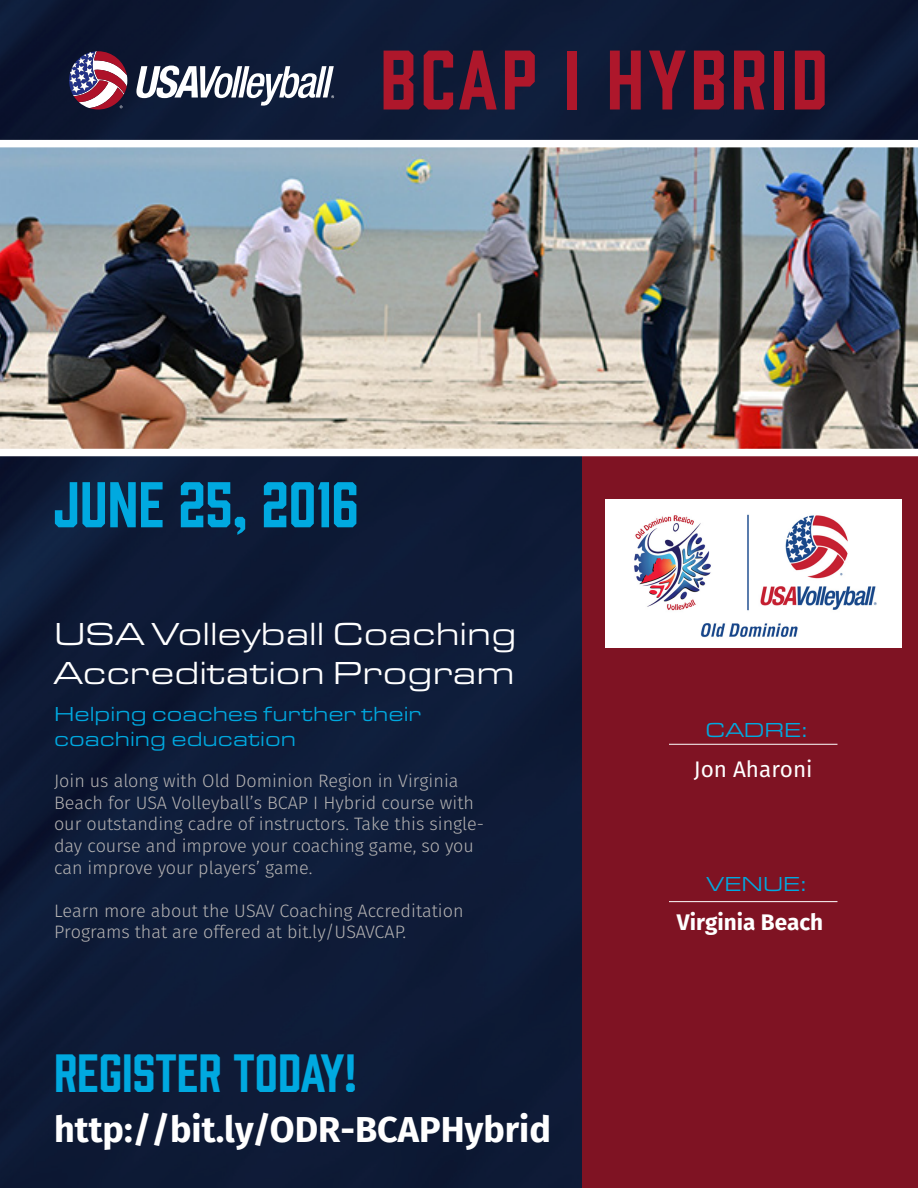
<style>
.page{position:relative;width:918px;height:1188px;background:#0e1b37}
.page>*{position:absolute;margin:0;border:0;box-sizing:border-box;transform-origin:0 0}
.t1{font:77.55px "Prohibition";letter-spacing:.05em;color:#ae172b}
.t2{font:59.4px "Prohibition";color:#00a9e0}
.t3{font:49.5px "Prohibition";color:#00a9e0}
.t4{font:700 36px "Fira Sans";color:#fff}
.t5{font:33px/39.6px "Eurostile Ext";color:#fff}
.t6{font:700 22.5px "Fira Sans";color:#fff}
.t7{font:22.5px "Fira Sans";color:#fff}
.t8{font:21px/25.2px "Eurostile Ext";color:#00a9e0}
.t9{font:300 18px/21.6px "Fira Sans";color:#b4b2b2}
</style>
<div class="page">
<div style="left:582px;top:447px;width:336px;height:741px;background:#7f1323"></div>
<img style="left:0;top:140px;width:918px;height:316px">
<img style="left:605px;top:500px;width:296px;height:147px">
<hr style="left:669px;top:744px;width:168px;height:1px;background:#fff">
<svg style="left:135px;top:66px;width:199px;height:40px"></svg>
<svg style="left:69px;top:51px;width:58px;height:59px"></svg>
<hr style="left:669px;top:901px;width:168px;height:1px;background:#fff">
<p class="t1" style="left:380px;top:26px;width:449px">BCAP I HYBRID</p>
<p class="t2" style="left:54px;top:463px;width:306px">JUNE 25, 2016</p>
<p class="t5" style="left:54px;top:613px;width:464px">USA Volleyball Coaching<br>Accreditation Program</p>
<p class="t8" style="left:54px;top:701px;width:369px">Helping coaches further their coaching education</p>
<p class="t9" style="left:54px;top:770px;width:432px">Join us along with Old Dominion Region in Virginia Beach for USA Volleyball’s BCAP I Hybrid course with our outstanding cadre of instructors. Take this single&shy;day course and improve your coaching game, so you can improve your players’ game.</p>
<p class="t9" style="left:54px;top:900px;width:411px">Learn more about the USAV Coaching Accreditation<br>Programs that are offered at bit.ly/USAVCAP.</p>
<p class="t3" style="left:54px;top:1039px;width:304px">REGISTER TODAY!</p>
<p class="t4" style="left:54px;top:1104px;width:499px">http://bit.ly/ODR-BCAPHybrid</p>
<p class="t8" style="left:706px;top:716px;width:103px">CADRE:</p>
<p class="t7" style="left:694px;top:754px;width:120px">Jon Aharoni</p>
<p class="t8" style="left:707px;top:871px;width:101px">VENUE:</p>
<p class="t6" style="left:677px;top:906px;width:148px">Virginia Beach</p>
</div>
